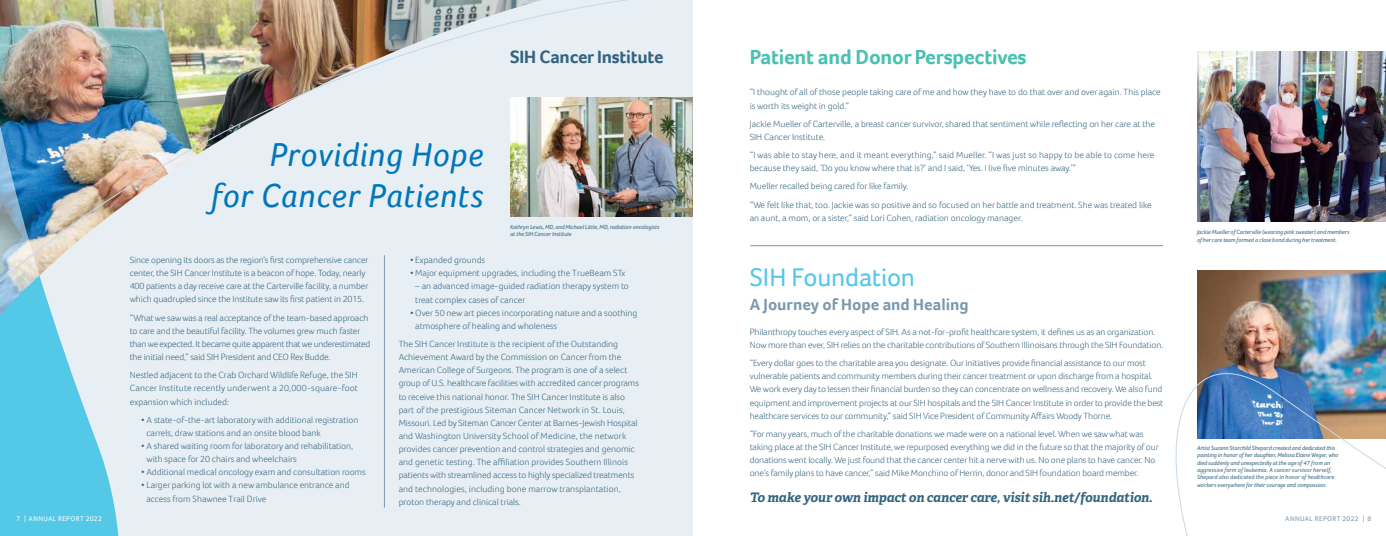
<style>
.page{position:relative;width:1386px;height:536px;background:#fff}
.page>*{position:absolute;margin:0;border:0;box-sizing:border-box;transform-origin:0 0}
.t1{font:italic 34.12px/40.9px "Foco";letter-spacing:.015em;color:#0076bb;text-align:right}
.t2{font:26.25px "Foco";letter-spacing:-.01em;color:#54c8e7}
.t3{font:700 21px "Foco";letter-spacing:-.01em;color:#4ac0b0}
.t4{font:700 18.38px "Foco";letter-spacing:-.01em;color:#34647f}
.t5{font:700 16.62px "Foco";color:#7b98ac}
.t6{font:italic 700 13.12px "Adelle";letter-spacing:-.01em;color:#34647f}
.t7{font:300 9.19px/13.1px "Foco";letter-spacing:-.01em;color:#34647f}
.t8{font:7px "Foco";letter-spacing:.055em;color:#fff}
.t9{font:7px "Foco";letter-spacing:.055em;color:#7b98ac}
.t10{font:italic 6.12px/7.4px "Foco";letter-spacing:-.01em;color:#34647f}
</style>
<div class="page">
<img style="left:0;top:0;width:693px;height:536px">
<img style="left:1198px;top:51px;width:188px;height:170px">
<img style="left:1197px;top:270px;width:189px;height:73px">
<hr style="left:750px;top:245px;width:413px;height:1px;background:#7a97ab">
<img style="left:1175px;top:343px;width:211px;height:193px">
<img style="left:510px;top:98px;width:183px;height:119px">
<h3 class="t4" style="left:510px;top:44px;width:155px">SIH Cancer Institute</h3>
<p class="t8" style="left:16px;top:514px;width:87px">7 | ANNUAL REPORT 2022</p>
<h1 class="t1" style="left:211px;top:134px;width:274px">Providing Hope<br>for Cancer Patients</h1>
<p class="t10" style="left:510px;top:223px;width:151px">Kathryn Lewis, MD, and Michael Little, MD, radiation oncologists at the SIH Cancer Institute</p>
<p class="t7" style="left:130px;top:253px;width:240px">Since opening its doors as the region’s first comprehensive cancer center, the SIH Cancer Institute is a beacon of hope. Today, nearly 400 patients a day receive care at the Carterville facility, a number which quadrupled since the Institute saw its first patient in 2015.</p>
<p class="t7" style="left:130px;top:311px;width:242px">“What we saw was a real acceptance of the team-based approach to care and the beautiful facility. The volumes grew much faster than we expected. It became quite apparent that we underestimated the initial need,” said SIH President and CEO Rex Budde.</p>
<p class="t7" style="left:130px;top:368px;width:230px;text-align:justify">Nestled adjacent to the Crab Orchard Wildlife Refuge, the SIH Cancer Institute recently underwent a 20,000-square-foot expansion which included:</p>
<p class="t7" style="left:146px;top:413px;width:214px;text-indent:-5px">• A state-of-the-art laboratory with additional registration carrels, draw stations and an onsite blood bank</p>
<p class="t7" style="left:146px;top:439px;width:208px;text-indent:-5px">• A shared waiting room for laboratory and rehabilitation, with space for 20 chairs and wheelchairs</p>
<p class="t7" style="left:141px;top:465px;width:226px">• Additional medical oncology exam and consultation rooms</p>
<p class="t7" style="left:146px;top:478px;width:205px;text-indent:-5px">• Larger parking lot with a new ambulance entrance and access from Shawnee Trail Drive</p>
<p class="t7" style="left:410px;top:253px;width:77px">• Expanded grounds</p>
<p class="t7" style="left:410px;top:266px;width:217px">• Major equipment upgrades, including the TrueBeam STx</p>
<p class="t7" style="left:415px;top:279px;width:215px">– an advanced image-guided radiation therapy system to treat complex cases of cancer</p>
<p class="t7" style="left:415px;top:306px;width:224px;text-indent:-5px">• Over 50 new art pieces incorporating nature and a soothing atmosphere of healing and wholeness</p>
<p class="t7" style="left:399px;top:337px;width:242px">The SIH Cancer Institute is the recipient of the Outstanding Achievement Award by the Commission on Cancer from the American College of Surgeons. The program is one of a select group of U.S. healthcare facilities with accredited cancer programs to receive this national honor. The SIH Cancer Institute is also part of the prestigious Siteman Cancer Network in St. Louis, Missouri. Led by Siteman Cancer Center at Barnes-Jewish Hospital and Washington University School of Medicine, the network provides cancer prevention and control strategies and genomic and genetic testing. The affiliation provides Southern Illinois patients with streamlined access to highly specialized treatments and technologies, including bone marrow transplantation, proton therapy and clinical trials.</p>
<h3 class="t3" style="left:750px;top:43px;width:278px">Patient and Donor Perspectives</h3>
<p class="t7" style="left:750px;top:86px;width:413px">“I thought of all of those people taking care of me and how they have to do that over and over again. This place is worth its weight in gold.”</p>
<p class="t7" style="left:750px;top:117px;width:407px">Jackie Mueller of Carterville, a breast cancer survivor, shared that sentiment while reflecting on her care at the<br>SIH Cancer Institute.</p>
<p class="t7" style="left:750px;top:148px;width:406px">“I was able to stay here, and it meant everything,” said Mueller. “I was just so happy to be able to come here because they said, ‘Do you know where that is?’ and I said, ‘Yes. I live five minutes away.’”</p>
<p class="t7" style="left:750px;top:177px;width:404px;line-height:18.2px">Mueller recalled being cared for like family.<br>“We felt like that, too. Jackie was so positive and so focused on her battle and treatment. She was treated like</p>
<p class="t7" style="left:750px;top:211px;width:274px">an aunt, a mom, or a sister,” said Lori Cohen, radiation oncology manager.</p>
<h2 class="t2" style="left:750px;top:259px;width:167px">SIH Foundation</h2>
<h3 class="t5" style="left:750px;top:293px;width:220px">A Journey of Hope and Healing</h3>
<p class="t7" style="left:750px;top:325px;width:415px">Philanthropy touches every aspect of SIH. As a not-for-profit healthcare system, it defines us as an organization.<br>Now more than ever, SIH relies on the charitable contributions of Southern Illinoisans through the SIH Foundation.</p>
<p class="t7" style="left:750px;top:356px;width:415px">“Every dollar goes to the charitable area you designate. Our initiatives provide financial assistance to our most vulnerable patients and community members during their cancer treatment or upon discharge from a hospital.<br>We work every day to lessen their financial burden so they can concentrate on wellness and recovery. We also fund equipment and improvement projects at our SIH hospitals and the SIH Cancer Institute in order to provide the best healthcare services to our community,” said SIH Vice President of Community Affairs Woody Thorne.</p>
<p class="t7" style="left:750px;top:427px;width:410px">“For many years, much of the charitable donations we made were on a national level. When we saw what was taking place at the SIH Cancer Institute, we repurposed everything we did in the future so that the majority of our donations went locally. We just found that the cancer center hit a nerve with us. No one plans to have cancer. No one’s family plans to have cancer,” said Mike Monchino of Herrin, donor and SIH foundation board member.</p>
<h3 class="t6" style="left:750px;top:489px;width:405px">To make your own impact on cancer care, visit sih.net/foundation.</h3>
<p class="t10" style="left:1197px;top:228px;width:154px">Jackie Mueller of Carterville (wearing pink sweater) and members of her care team formed a close bond during her treatment.</p>
<p class="t10" style="left:1197px;top:444px;width:143px">Artist Suzann Starchild Shepard created and dedicated this painting in honor of her daughter, Melissa Elaine Weger, who died suddenly and unexpectedly at the age of 47 from an aggressive form of leukemia. A cancer survivor herself, Shepard also dedicated the piece in honor of healthcare workers everywhere for their courage and compassion.</p>
<p class="t9" style="left:1285px;top:514px;width:87px">ANNUAL REPORT 2022 | 8</p>
</div>
